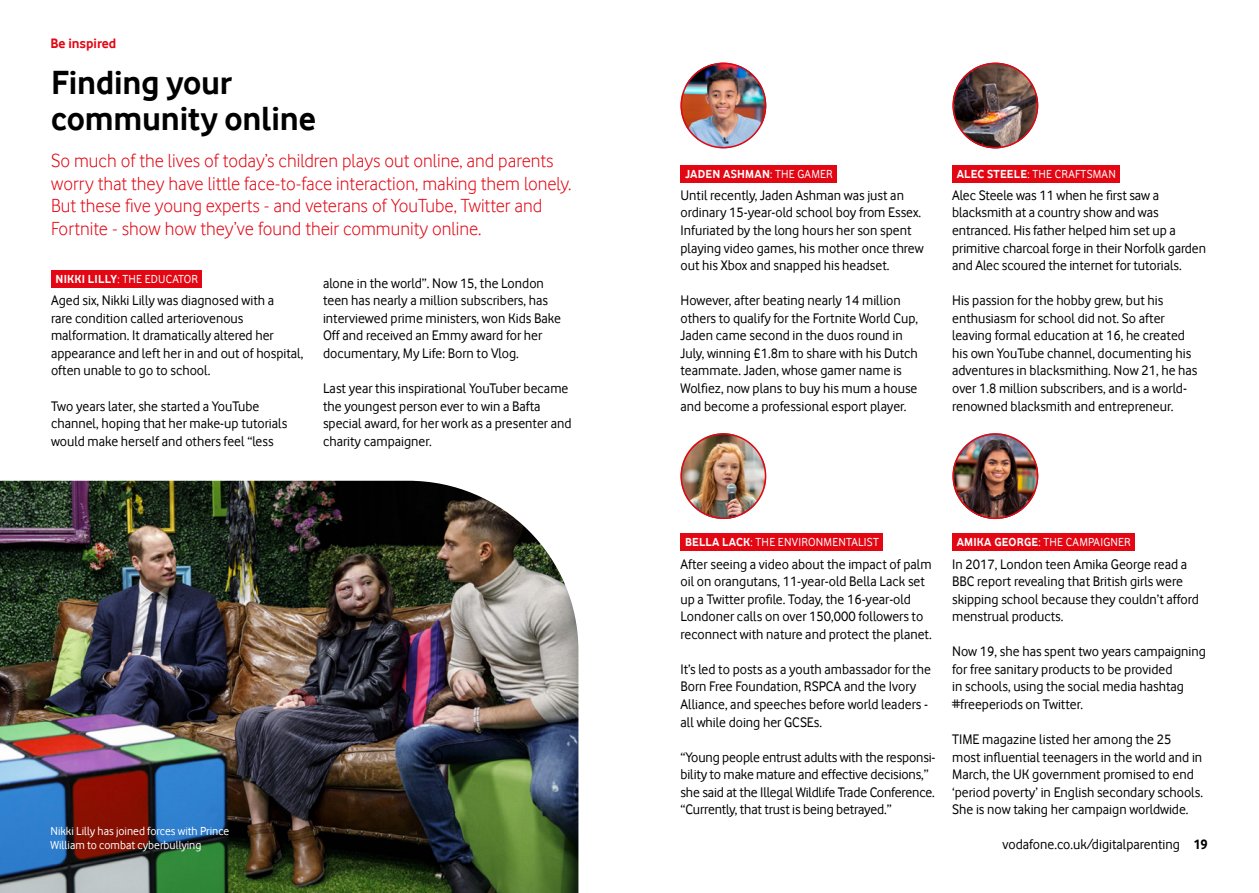
<style>
.page{position:relative;width:1259px;height:893px;background:#fff}
.page>*{position:absolute;margin:0;border:0;box-sizing:border-box;transform-origin:0 0}
.t1{font:700 34.5px/36px "Vodafone Rg";letter-spacing:-.005em;color:#000}
.t2{font:19.5px/22.5px "Vodafone Lt";color:#e30613}
.t3{font:14.25px/17.5px "Vodafone Rg";color:#000}
.t4{font:700 14.1px "Vodafone Rg";color:#e30613}
.t5{font:12px "Vodafone Rg";letter-spacing:.02em;color:#fff}
.t6{font:12px/13.5px "Vodafone Rg";color:#fff}
.t7{font:700 12px "Vodafone Rg";letter-spacing:.02em;color:#fff}
.s1{font-weight:700}
.s2{font-weight:400}
</style>
<div class="page">
<div style="left:681px;top:165px;width:156px;height:17px;background:#e30613"></div>
<div style="left:51px;top:270px;width:151px;height:18px;background:#e30613"></div>
<img style="left:680px;top:63px;width:86px;height:85px;border-radius:43px">
<div style="left:680px;top:63px;width:86px;height:85px;border:2px solid #e30613;border-radius:50%"></div>
<img style="left:680px;top:433px;width:86px;height:86px;border-radius:43px">
<div style="left:680px;top:433px;width:86px;height:86px;border:2px solid #e30613;border-radius:50%"></div>
<img style="left:952px;top:433px;width:86px;height:86px;border-radius:43px">
<div style="left:952px;top:433px;width:86px;height:86px;border:2px solid #e30613;border-radius:50%"></div>
<div style="left:952px;top:165px;width:168px;height:17px;background:#e30613"></div>
<div style="left:952px;top:534px;width:182px;height:17px;background:#e30613"></div>
<div style="left:681px;top:534px;width:202px;height:17px;background:#e30613"></div>
<img style="left:0;top:481px;width:578px;height:412px">
<img style="left:952px;top:63px;width:86px;height:85px;border-radius:43px">
<div style="left:952px;top:63px;width:86px;height:85px;border:2px solid #e30613;border-radius:50%"></div>
<p class="t4" style="left:51px;top:35px;width:67px">Be inspired</p>
<h1 class="t1" style="left:51px;top:64px;width:266px">Finding your community online</h1>
<p class="t2" style="left:51px;top:149px;width:522px">So much of the lives of today’s children plays out online, and parents worry that they have little face-to-face interaction, making them lonely.<br>But these five young experts - and veterans of YouTube, Twitter and Fortnite - show how they’ve found their community online.</p>
<p class="t5" style="left:56px;top:272px;width:144px"><span class="s1">NIKKI LILLY</span>: THE EDUCATOR</p>
<p class="t3" style="left:51px;top:292px;width:254px">Aged six, Nikki Lilly was diagnosed with a<br>rare condition called arteriovenous malformation. It dramatically altered her appearance and left her in and out of hospital, often unable to go to school.</p>
<p class="t3" style="left:51px;top:397px;width:238px">Two years later, she started a YouTube channel, hoping that her make-up tutorials would make herself and others feel “less</p>
<p class="t3" style="left:323px;top:274px;width:239px">alone in the world”. Now 15, the London teen has nearly a million subscribers, has interviewed prime ministers, won Kids Bake Off and received an Emmy award for her documentary, My Life: Born to Vlog.</p>
<p class="t3" style="left:323px;top:379px;width:250px">Last year this inspirational YouTuber became the youngest person ever to win a Bafta special award, for her work as a presenter and charity campaigner.</p>
<p class="t7" style="left:685px;top:167px;width:149px">JADEN ASHMAN<span class="s2">: THE GAMER</span></p>
<p class="t3" style="left:680px;top:186px;width:245px">Until recently, Jaden Ashman was just an ordinary 15-year-old school boy from Essex.<br>Infuriated by the long hours her son spent playing video games, his mother once threw out his Xbox and snapped his headset.</p>
<p class="t3" style="left:680px;top:292px;width:239px">However, after beating nearly 14 million others to qualify for the Fortnite World Cup, Jaden came second in the duos round in July, winning £1.8m to share with his Dutch teammate. Jaden, whose gamer name is Wolfiez, now plans to buy his mum a house and become a professional esport player.</p>
<p class="t5" style="left:956px;top:167px;width:161px"><span class="s1">ALEC STEELE</span>: THE CRAFTSMAN</p>
<p class="t3" style="left:952px;top:186px;width:255px">Alec Steele was 11 when he first saw a blacksmith at a country show and was entranced. His father helped him set up a primitive charcoal forge in their Norfolk garden and Alec scoured the internet for tutorials.</p>
<p class="t3" style="left:952px;top:292px;width:247px">His passion for the hobby grew, but his enthusiasm for school did not. So after leaving formal education at 16, he created his own YouTube channel, documenting his adventures in blacksmithing. Now 21, he has over 1.8 million subscribers, and is a world&shy;renowned blacksmith and entrepreneur.</p>
<p class="t5" style="left:685px;top:536px;width:195px"><span class="s1">BELLA LACK</span>: THE ENVIRONMENTALIST</p>
<p class="t3" style="left:680px;top:555px;width:253px">After seeing a video about the impact of palm oil on orangutans, 11-year-old Bella Lack set up a Twitter profile. Today, the 16-year-old Londoner calls on over 150,000 followers to reconnect with nature and protect the planet.</p>
<p class="t3" style="left:680px;top:660px;width:252px">It’s led to posts as a youth ambassador for the Born Free Foundation, RSPCA and the Ivory Alliance, and speeches before world leaders - all while doing her GCSEs.</p>
<p class="t3" style="left:680px;top:748px;width:256px">“Young people entrust adults with the responsi&shy;bility to make mature and effective decisions,” she said at the Illegal Wildlife Trade Conference. “Currently, that trust is being betrayed.”</p>
<p class="t5" style="left:956px;top:536px;width:176px"><span class="s1">AMIKA GEORGE</span>: THE CAMPAIGNER</p>
<p class="t3" style="left:952px;top:555px;width:248px">In 2017, London teen Amika George read a BBC report revealing that British girls were skipping school because they couldn’t afford menstrual products.</p>
<p class="t3" style="left:952px;top:643px;width:255px">Now 19, she has spent two years campaigning for free sanitary products to be provided<br>in schools, using the social media hashtag #freeperiods on Twitter.</p>
<p class="t3" style="left:952px;top:730px;width:252px">TIME magazine listed her among the 25 most influential teenagers in the world and in March, the UK government promised to end ‘period poverty’ in English secondary schools.<br>She is now taking her campaign worldwide.</p>
<p class="t6" style="left:51px;top:824px;width:180px">Nikki Lilly has joined forces with Prince<br>William to combat cyberbullying</p>
<p class="t3" style="left:1002px;top:835px;width:207px">vodafone.co.uk/digitalparenting <span class="s1">19</span></p>
</div>
